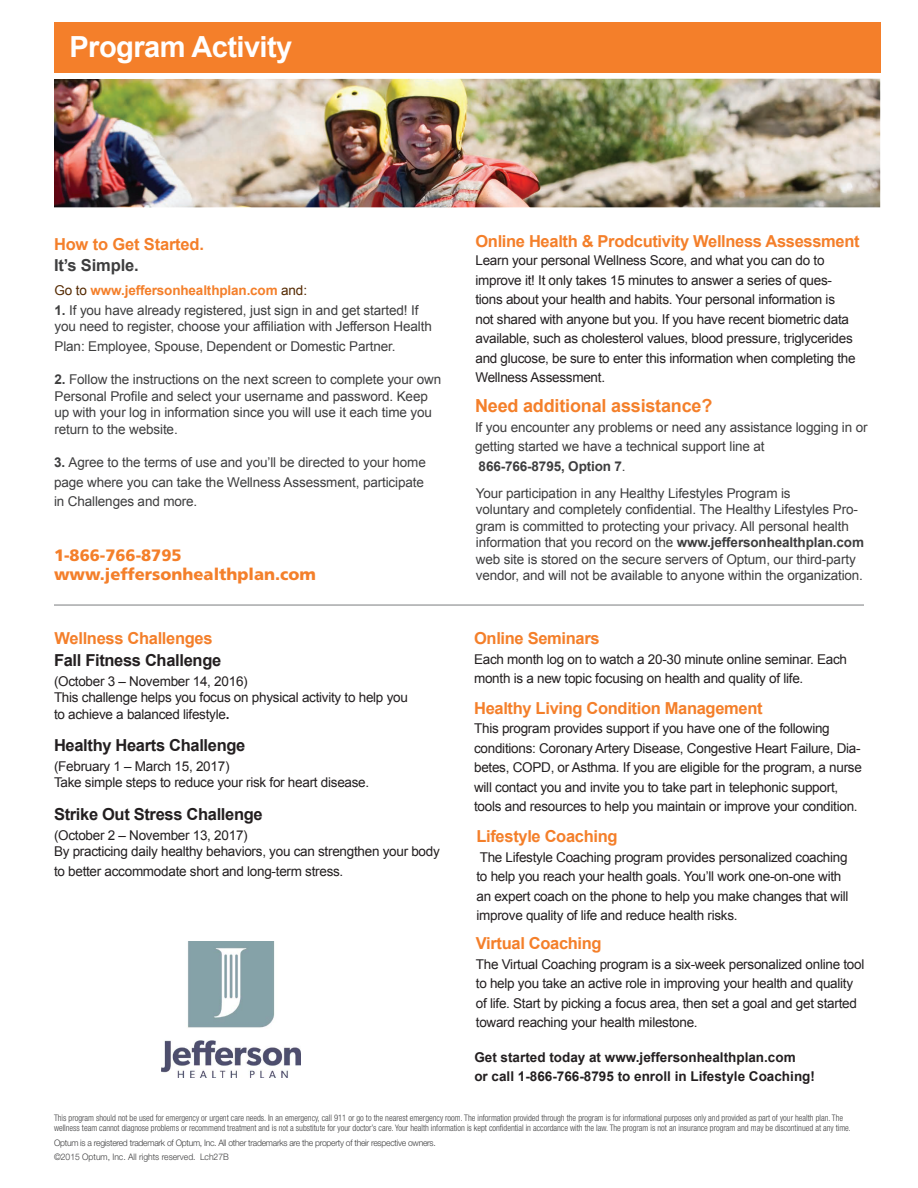
<style>
.page{position:relative;width:918px;height:1188px;background:#fff}
.page>*{position:absolute;margin:0;border:0;box-sizing:border-box;transform-origin:0 0}
.t1{font:700 29.1px "Arial";letter-spacing:-.02em;color:#fff}
.t2{font:700 18px "Arial";letter-spacing:-.01em;color:#f47f2a}
.t3{font:700 16.5px "Arial";letter-spacing:-.02em;color:#f47f2a}
.t4{font:700 16.5px "Arial";letter-spacing:-.02em;color:#231f20}
.t5{font:900 16.5px "Frutiger";color:#f47f2a}
.t6{font:700 16.5px "Arial";letter-spacing:-.01em;color:#3e3e3f}
.t7{font:13.5px/19.5px "Arial";letter-spacing:-.02em;color:#231f20}
.t8{font:13.5px/16.5px "Arial";letter-spacing:-.01em;color:#3e3e3f}
.t9{font:700 13.5px "Arial";color:#231f20}
.t10{font:700 13.5px "Arial";letter-spacing:-.01em;color:#f47f2a}
.t11{font:700 13.5px "Arial";letter-spacing:-.01em;color:#3e3e3f}
.t12{font:300 condensed 9px/10.8px "Helvetica Neue LT Std";color:#3e3e3f;scale:.95 1}
.t13{font:300 9px "Helvetica Neue LT Std";letter-spacing:-.03em;color:#3e3e3f;scale:.95 1}
.t14{font:300 9px "Helvetica Neue LT Std";color:#3e3e3f;scale:.95 1}
.s1{font-weight:400;color:#542900}
.s2{font-weight:700}
.s3{font-weight:400}
</style>
<div class="page">
<div style="left:54px;top:22px;width:826px;height:51px;background:#f47f2a"></div>
<img style="left:54px;top:79px;width:826px;height:128px">
<img style="left:162px;top:942px;width:138px;height:135px">
<hr style="left:54px;top:605px;width:810px;height:1px;background:#7a7c7f">
<p class="t1" style="left:69px;top:28px;width:224px">Program Activity</p>
<p class="t3" style="left:54px;top:233px;width:152px">How to Get Started.</p>
<p class="t6" style="left:54px;top:254px;width:86px">It’s Simple.</p>
<p class="t10" style="left:55px;top:281px;width:254px"><span class="s1">Go to</span> www.jeffersonhealthplan.com <span class="s1">and:</span></p>
<p class="t8" style="left:55px;top:302px;width:379px"><span class="s2">1.</span> If you have already registered, just sign in and get started! If you need to register, choose your affiliation with Jefferson Health</p>
<p class="t8" style="left:55px;top:338px;width:343px">Plan: Employee, Spouse, Dependent or Domestic Partner.</p>
<p class="t8" style="left:55px;top:372px;width:388px"><span class="s2">2.</span> Follow the instructions on the next screen to complete your own Personal Profile and select your username and password. Keep up with your log in information since you will use it each time you return to the website.</p>
<p class="t8" style="left:54px;top:453px;width:373px;line-height:19.5px"><span class="s2">3.</span> Agree to the terms of use and you’ll be directed to your home page where you can take the Wellness Assessment, participate in Challenges and more.</p>
<p class="t5" style="left:54px;top:545px;width:129px">1-866-766-8795</p>
<p class="t5" style="left:54px;top:564px;width:263px">www.jeffersonhealthplan.com</p>
<p class="t3" style="left:475px;top:231px;width:386px">Online Health &amp; Prodcutivity Wellness Assessment</p>
<p class="t7" style="left:475px;top:251px;width:382px">Learn your personal Wellness Score, and what you can do to improve it! It only takes 15 minutes to answer a series of ques&shy;tions about your health and habits. Your personal information is not shared with anyone but you. If you have recent biometric data available, such as cholesterol values, blood pressure, triglycerides and glucose, be sure to enter this information when completing the Wellness Assessment.</p>
<p class="t2" style="left:475px;top:394px;width:239px">Need additional assistance?</p>
<p class="t8" style="left:475px;top:417px;width:394px;line-height:19.5px">If you encounter any problems or need any assistance logging in or getting started we have a technical support line at</p>
<p class="t11" style="left:479px;top:457px;width:149px">866-766-8795, Option 7<span class="s3">.</span></p>
<p class="t8" style="left:476px;top:485px;width:316px">Your participation in any Healthy Lifestyles Program is</p>
<p class="t8" style="left:476px;top:501px;width:390px">voluntary and completely confidential. The Healthy Lifestyles Pro&shy;gram is committed to protecting your privacy. All personal health information that you record on the <span class="s2">www.jeffersonhealthplan.com </span>web site is stored on the secure servers of Optum, our third-party vendor, and will not be available to anyone within the organization.</p>
<p class="t3" style="left:474px;top:627px;width:127px">Online Seminars</p>
<p class="t7" style="left:474px;top:649px;width:374px">Each month log on to watch a 20-30 minute online seminar. Each month is a new topic focusing on health and quality of life.</p>
<p class="t3" style="left:474px;top:697px;width:290px">Healthy Living Condition Management</p>
<p class="t7" style="left:474px;top:719px;width:389px">This program provides support if you have one of the following conditions: Coronary Artery Disease, Congestive Heart Failure, Dia&shy;betes, COPD, or Asthma. If you are eligible for the program, a nurse will contact you and invite you to take part in telephonic support, tools and resources to help you maintain or improve your condition.</p>
<p class="t3" style="left:476px;top:826px;width:143px">Lifestyle Coaching</p>
<p class="t7" style="left:476px;top:848px;width:373px">The Lifestyle Coaching program provides personalized coaching to help you reach your health goals. You’ll work one-on-one with an expert coach on the phone to help you make changes that will improve quality of life and reduce health risks.</p>
<p class="t3" style="left:476px;top:933px;width:127px">Virtual Coaching</p>
<p class="t7" style="left:476px;top:955px;width:390px">The Virtual Coaching program is a six-week personalized online tool to help you take an active role in improving your health and quality of life. Start by picking a focus area, then set a goal and get started toward reaching your health milestone.</p>
<p class="t9" style="left:474px;top:1048px;width:323px">Get started today at www.jeffersonhealthplan.com</p>
<p class="t9" style="left:474px;top:1067px;width:342px">or call 1-866-766-8795 to enroll in Lifestyle Coaching!</p>
<p class="t12" style="left:54px;top:1112px;width:840px">This program should not be used for emergency or urgent care needs. In an emergency, call 911 or go to the nearest emergency room. The information provided through the program is for informational purposes only and provided as part of your health plan. The wellness team cannot diagnose problems or recommend treatment and is not a substitute for your doctor’s care. Your health information is kept confidential in accordance with the law. The program is not an insurance program and may be discontinued at any time.</p>
<p class="t13" style="left:54px;top:1137px;width:403px">Optum is a registered trademark of Optum, Inc. All other trademarks are the property of their respective owners.</p>
<p class="t14" style="left:54px;top:1151px;width:186px">©2015 Optum, Inc. All rights reserved. Lch27B</p>
<p class="t3" style="left:55px;top:627px;width:159px">Wellness Challenges</p>
<p class="t4" style="left:54px;top:650px;width:169px">Fall Fitness Challenge</p>
<p class="t7" style="left:54px;top:672px;width:195px">(October 3 – November 14, 2016)</p>
<p class="t7" style="left:54px;top:690px;width:355px;line-height:16.5px">This challenge helps you focus on physical activity to help you to achieve a balanced lifestyle<span class="s2">.</span></p>
<p class="t4" style="left:54px;top:734px;width:193px">Healthy Hearts Challenge</p>
<p class="t7" style="left:54px;top:756px;width:177px">(February 1 – March 15, 2017)</p>
<p class="t7" style="left:54px;top:773px;width:317px">Take simple steps to reduce your risk for heart disease.</p>
<p class="t4" style="left:54px;top:803px;width:210px">Strike Out Stress Challenge</p>
<p class="t7" style="left:54px;top:825px;width:195px">(October 2 – November 13, 2017)</p>
<p class="t7" style="left:54px;top:842px;width:387px">By practicing daily healthy behaviors, you can strengthen your body to better accommodate short and long-term stress.</p>
</div>
